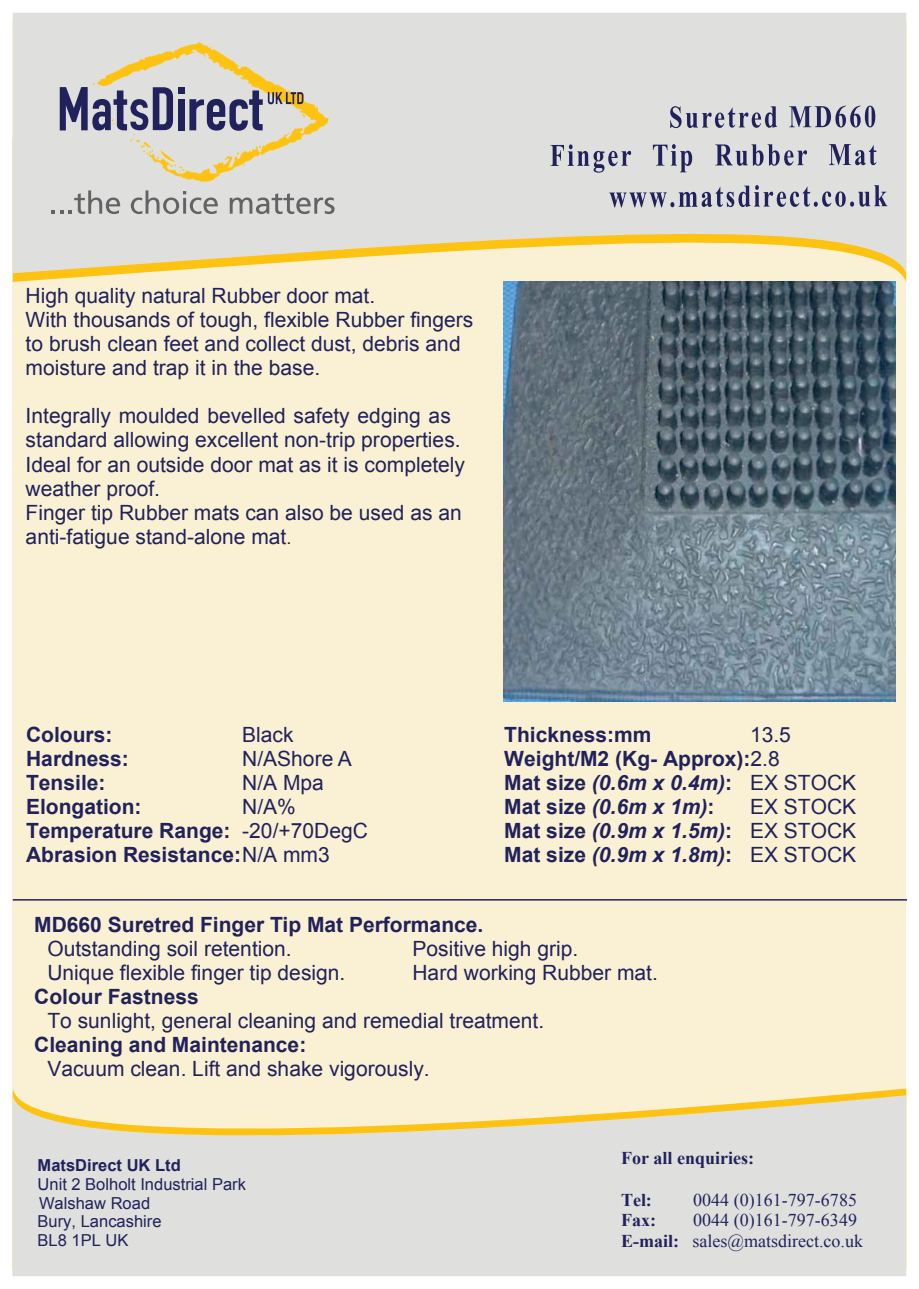
<style>
.page{position:relative;width:919px;height:1289px;background:#fff}
.page>*{position:absolute;margin:0;border:0;box-sizing:border-box;transform-origin:0 0}
.t1{font:21px/24.2px "Arial";color:#21225b}
.t2{font:700 21px/24.2px "Arial";color:#21225b}
.t3{font:italic 700 21px/24.2px "Arial";color:#21225b;text-align:justify}
.t4{font:18px/20.7px "Times New Roman";color:#21225b}
.t5{font:700 18px "Times New Roman";color:#21225b}
.t6{font:16.5px/18.9px "Arial";color:#21225b}
.t7{font:700 16.5px "Arial";color:#21225b}
.s1{font-size:18px;color:#231f20}
.s2{font-weight:400}
.s3{font-style:italic}
.s4{font-weight:400;font-style:normal}
.s5{font-style:normal}
.s6{font-weight:700}
</style>
<div class="page">
<div style="left:13px;top:139px;width:893px;height:1137px;background:#faf1d4"></div>
<svg style="left:13px;top:273px;width:893px;height:9px"></svg>
<svg style="left:13px;top:13px;width:893px;height:260px;background:#e2e0d3"></svg>
<svg style="left:52px;top:190px;width:68px;height:24px;background:#c2c2c1"></svg>
<svg style="left:131px;top:190px;width:87px;height:24px;background:#bcbdbb"></svg>
<svg style="left:230px;top:193px;width:104px;height:21px;background:#b5b6b5"></svg>
<svg style="left:60px;top:42px;width:269px;height:140px;background:#ccc7b9"></svg>
<svg style="left:670px;top:106px;width:107px;height:22px;background:#a6a7b6"></svg>
<svg style="left:789px;top:106px;width:86px;height:21px;background:#9495a9"></svg>
<svg style="left:550px;top:144px;width:81px;height:29px;background:#b1b2be"></svg>
<svg style="left:652px;top:144px;width:40px;height:28px"></svg>
<svg style="left:715px;top:144px;width:92px;height:22px;background:#a0a1b1"></svg>
<svg style="left:828px;top:144px;width:48px;height:21px"></svg>
<svg style="left:13px;top:1095px;width:893px;height:181px;background:#e3e0d4"></svg>
<svg style="left:13px;top:899px;width:893px;height:1px"></svg>
<svg style="left:609px;top:185px;width:278px;height:22px;background:#acadba"></svg>
<img style="left:504px;top:282px;width:391px;height:419px">
<p class="t1" style="left:26px;top:285px;width:449px">High quality natural Rubber door mat.<br>With thousands of tough, flexible Rubber fingers to brush clean feet and collect dust, debris and moisture and trap it in the base.</p>
<p class="t1" style="left:26px;top:406px;width:441px">Integrally moulded bevelled safety edging as standard allowing excellent non-trip properties.<br>Ideal for an outside door mat as it is completely weather proof.<br>Finger tip Rubber mats can also be used as an anti-fatigue stand-alone mat<span class="s1">.</span></p>
<p class="t2" style="left:26px;top:724px;width:88px">Colours:</p>
<p class="t1" style="left:242px;top:724px;width:53px">Black</p>
<p class="t2" style="left:26px;top:748px;width:104px">Hardness:</p>
<p class="t1" style="left:242px;top:748px;width:111px">N/AShore A</p>
<p class="t2" style="left:26px;top:772px;width:81px">Tensile:</p>
<p class="t1" style="left:242px;top:772px;width:83px">N/A Mpa</p>
<p class="t2" style="left:26px;top:796px;width:117px">Elongation:</p>
<p class="t2" style="left:26px;top:796px;width:343px;text-indent:216px"><span class="s2">N/A%<br></span>Temperature Range: <span class="s2">-20/+70DegC<br></span>Abrasion Resistance: <span class="s2">N/A mm3</span></p>
<p class="t2" style="left:504px;top:724px;width:353px;text-indent:246px"><span class="s2">13.5<br></span>Weight/M2 (Kg- Approx):<span class="s2">2.8<br></span>Mat size <span class="s3">(0.6m x 0.4m)</span>: <span class="s2">EX STOCK<br></span>Mat size <span class="s3">(0.6m x 1m)</span>:</p>
<p class="t2" style="left:504px;top:724px;width:149px">Thickness:mm</p>
<p class="t3" style="left:504px;top:796px;width:353px;text-indent:246px"><span class="s4">EX STOCK </span><span class="s5">Mat size</span> (0.9m x 1.5m)<span class="s5">:</span> <span class="s4">EX STOCK </span><span class="s5">Mat size</span> (0.9m x 1.8m)<span class="s5">:</span> <span class="s4">EX STOCK</span></p>
<p class="t2" style="left:34px;top:914px;width:450px">MD660 Suretred Finger Tip Mat Performance.</p>
<p class="t1" style="left:47px;top:938px;width:246px">Outstanding soil retention.</p>
<p class="t1" style="left:412px;top:938px;width:167px">Positive high grip.</p>
<p class="t1" style="left:47px;top:962px;width:299px">Unique flexible finger tip design.</p>
<p class="t1" style="left:412px;top:962px;width:247px">Hard working Rubber mat.</p>
<p class="t2" style="left:34px;top:986px;width:166px">Colour Fastness</p>
<p class="t1" style="left:47px;top:1010px;width:498px">To sunlight, general cleaning and remedial treatment.</p>
<p class="t2" style="left:34px;top:1034px;width:273px">Cleaning and Maintenance:</p>
<p class="t1" style="left:47px;top:1058px;width:384px">Vacuum clean. Lift and shake vigorously.</p>
<p class="t7" style="left:38px;top:1158px;width:145px">MatsDirect UK Ltd</p>
<p class="t6" style="left:38px;top:1175px;width:210px">Unit 2 Bolholt Industrial Park<br>Walshaw Road<br>Bury, Lancashire<br>BL8 1PL UK</p>
<p class="t5" style="left:621px;top:1151px;width:135px">For all enquiries:</p>
<p class="t5" style="left:621px;top:1193px;width:32px">Tel:</p>
<p class="t4" style="left:693px;top:1190px;width:165px">0044 (0)161-797-6785</p>
<p class="t5" style="left:621px;top:1213px;width:37px">Fax:</p>
<p class="t4" style="left:621px;top:1211px;width:243px;text-indent:72px">0044 (0)161-797-6349<br><span class="s6">E-mail:</span> sales@matsdirect.co.uk</p>
</div>
